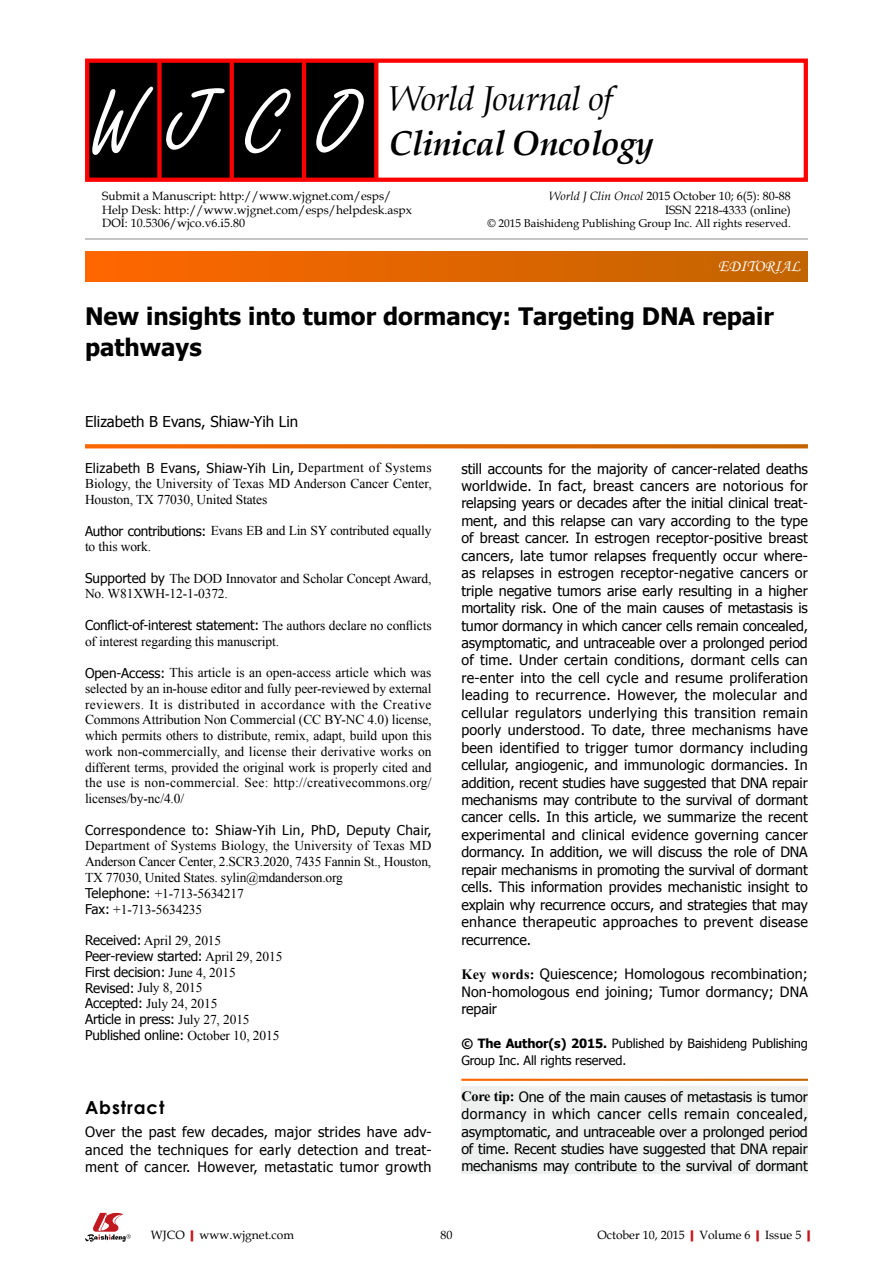
<style>
.page{position:relative;width:893px;height:1263px;background:#fff}
.page>*{position:absolute;margin:0;border:0;box-sizing:border-box;transform-origin:0 0}
.t1{font:94.5px "Freestyle Script";color:#fff;scale:.95 1}
.t2{font:italic 700 34.5px "Book Antiqua";letter-spacing:-.02em;color:#000}
.t3{font:italic 34.5px "Book Antiqua";letter-spacing:-.02em;color:#000}
.t4{font:700 24px/31.5px "Tahoma";color:#000}
.t5{font:700 18px "Century Gothic";letter-spacing:.05em;color:#000}
.t6{font:16.5px "Monotype Corsiva";color:#fff}
.t7{font:15px "Tahoma";color:#000}
.t8{font:14.25px/17.4px "Tahoma";letter-spacing:.01em;color:#000;text-align:justify}
.t9{font:13.5px/15.8px "Times New Roman";letter-spacing:-.01em;color:#000}
.t10{font:13.5px/15.8px "Tahoma";letter-spacing:-.01em;color:#000}
.t11{font:12.75px/17.4px "Tahoma";letter-spacing:-.01em;color:#000}
.t12{font:12px/13.5px "Book Antiqua";color:#000}
.t13{font:11.25px "Book Antiqua";color:#000}
.s1{font-style:italic}
.s2{font-family:"Tahoma"}
.s3{font-family:"Times New Roman"}
.s4{font-family:"Times New Roman";font-weight:700}
.s5{font-weight:700}
.s6{font-weight:700;color:#c01920}
</style>
<div class="page">
<div style="left:461px;top:1087px;width:347px;height:87px;background:#eeefef"></div>
<div style="left:85px;top:252px;width:723px;height:29px;background:linear-gradient(to right,#f60,#c16500)"></div>
<hr style="left:85px;top:239px;width:723px;height:1px;background:#898989">
<svg style="left:85px;top:444px;width:723px;height:4px;background:#e16d0d"></svg>
<svg style="left:85px;top:1213px;width:46px;height:29px"></svg>
<div style="left:87px;top:60px;width:289px;height:121px;background:#000"></div>
<div style="left:157px;top:60px;width:5px;height:121px;background:#f00"></div>
<svg style="left:230px;top:64px;width:4px;height:113px"></svg>
<hr style="left:302px;top:60px;width:4px;height:121px;background:#f00">
<svg style="left:374px;top:64px;width:4px;height:113px"></svg>
<div style="left:85px;top:59px;width:723px;height:123px;border:4px solid #f00"></div>
<p class="t3" style="left:389px;top:74px;width:225px">World Journal of</p>
<p class="t1" style="left:90px;top:71px;width:284px">WJCO</p>
<p class="t2" style="left:389px;top:120px;width:266px">Clinical Oncology</p>
<p class="t12" style="left:102px;top:189px;width:311px">Submit a Manuscript: http://www.wjgnet.com/esps/<br>Help Desk: http://www.wjgnet.com/esps/helpdesk.aspx<br>DOI: 10.5306/wjco.v6.i5.80</p>
<p class="t12" style="left:549px;top:189px;width:243px;text-align:right"><span class="s1">World J Clin Oncol</span> 2015 October 10; 6(5): 80-88<br>ISSN 2218-4333 (online)</p>
<p class="t13" style="left:487px;top:215px;width:305px">© 2015 Baishideng Publishing Group Inc. All rights reserved.</p>
<p class="t6" style="left:718px;top:256px;width:84px">EDITORIAL</p>
<p class="t4" style="left:85px;top:298px;width:690px">New insights into tumor dormancy: Targeting DNA repair pathways</p>
<p class="t7" style="left:85px;top:412px;width:215px">Elizabeth B Evans, Shiaw-Yih Lin</p>
<p class="t9" style="left:85px;top:460px;width:348px;text-align:justify"><span class="s2">Elizabeth B Evans, Shiaw-Yih Lin,</span> Department of Systems Biology, the University of Texas MD Anderson Cancer Center, Houston, TX 77030, United States</p>
<p class="t9" style="left:85px;top:523px;width:348px"><span class="s2">Author contributions:</span> Evans EB and Lin SY contributed equally to this work.</p>
<p class="t9" style="left:85px;top:570px;width:348px"><span class="s2">Supported by</span> The DOD Innovator and Scholar Concept Award,<br>No. W81XWH-12-1-0372.</p>
<p class="t9" style="left:85px;top:618px;width:348px;line-height:15.3px"><span class="s2">Conflict-of-interest statement:</span> The authors declare no conflicts of interest regarding this manuscript.</p>
<p class="t9" style="left:85px;top:665px;width:348px;text-align:justify"><span class="s2">Open-Access:</span> This article is an open-access article which was selected by an in-house editor and fully peer-reviewed by external reviewers. It is distributed in accordance with the Creative Commons Attribution Non Commercial (CC BY-NC 4.0) license, which permits others to distribute, remix, adapt, build upon this work non-commercially, and license their derivative works on different terms, provided the original work is properly cited and the use is non-commercial. See: http://creativecommons.org/ licenses/by-nc/4.0/</p>
<p class="t9" style="left:85px;top:823px;width:348px"><span class="s2">Correspondence to: Shiaw-Yih Lin, PhD, Deputy Chair, </span>Department of Systems Biology, the University of Texas MD Anderson Cancer Center, 2.SCR3.2020, 7435 Fannin St., Houston, TX 77030, United States. sylin@mdanderson.org<br><span class="s2">Telephone:</span> +1-713-5634217<br><span class="s2">Fax:</span> +1-713-5634235</p>
<p class="t10" style="left:85px;top:931px;width:199px">Received: <span class="s3">April 29, 2015<br></span>Peer-review started: <span class="s3">April 29, 2015<br></span>First decision: <span class="s3">June 4, 2015<br></span>Revised: <span class="s3">July 8, 2015<br></span>Accepted: <span class="s3">July 24, 2015<br></span>Article in press: <span class="s3">July 27, 2015<br></span>Published online: <span class="s3">October 10, 2015</span></p>
<p class="t5" style="left:85px;top:1093px;width:81px">Abstract</p>
<p class="t8" style="left:85px;top:1123px;width:348px">Over the past few decades, major strides have adv&shy;anced the techniques for early detection and treat&shy;ment of cancer. However, metastatic tumor growth</p>
<p class="t8" style="left:461px;top:459px;width:348px">still accounts for the majority of cancer-related deaths worldwide. In fact, breast cancers are notorious for relapsing years or decades after the initial clinical treat&shy;ment, and this relapse can vary according to the type of breast cancer. In estrogen receptor-positive breast cancers, late tumor relapses frequently occur where&shy;as relapses in estrogen receptor-negative cancers or triple negative tumors arise early resulting in a higher mortality risk. One of the main causes of metastasis is tumor dormancy in which cancer cells remain concealed, asymptomatic, and untraceable over a prolonged period of time. Under certain conditions, dormant cells can re-enter into the cell cycle and resume proliferation leading to recurrence. However, the molecular and cellular regulators underlying this transition remain poorly understood. To date, three mechanisms have been identified to trigger tumor dormancy including cellular, angiogenic, and immunologic dormancies. In addition, recent studies have suggested that DNA repair mechanisms may contribute to the survival of dormant cancer cells. In this article, we summarize the recent experimental and clinical evidence governing cancer dormancy. In addition, we will discuss the role of DNA repair mechanisms in promoting the survival of dormant cells. This information provides mechanistic insight to explain why recurrence occurs, and strategies that may enhance therapeutic approaches to prevent disease recurrence.</p>
<p class="t8" style="left:461px;top:965px;width:348px"><span class="s4">Key words:</span> Quiescence; Homologous recombination; Non-homologous end joining; Tumor dormancy; DNA repair</p>
<p class="t11" style="left:461px;top:1034px;width:348px"><span class="s5">© The Author(s) 2015.</span> Published by Baishideng Publishing<br>Group Inc. All rights reserved.</p>
<p class="t8" style="left:461px;top:1087px;width:348px"><span class="s4">Core tip:</span> One of the main causes of metastasis is tumor dormancy in which cancer cells remain concealed, asymptomatic, and untraceable over a prolonged period of time. Recent studies have suggested that DNA repair mechanisms may contribute to the survival of dormant</p>
<p class="t12" style="left:151px;top:1227px;width:145px">WJCO<span class="s6">|</span>www.wjgnet.com</p>
<p class="t12" style="left:440px;top:1227px;width:13px">80</p>
<p class="t12" style="left:597px;top:1227px;width:220px">October 10, 2015<span class="s6">|</span>Volume 6<span class="s6">|</span>Issue 5<span class="s6">|</span></p>
</div>
